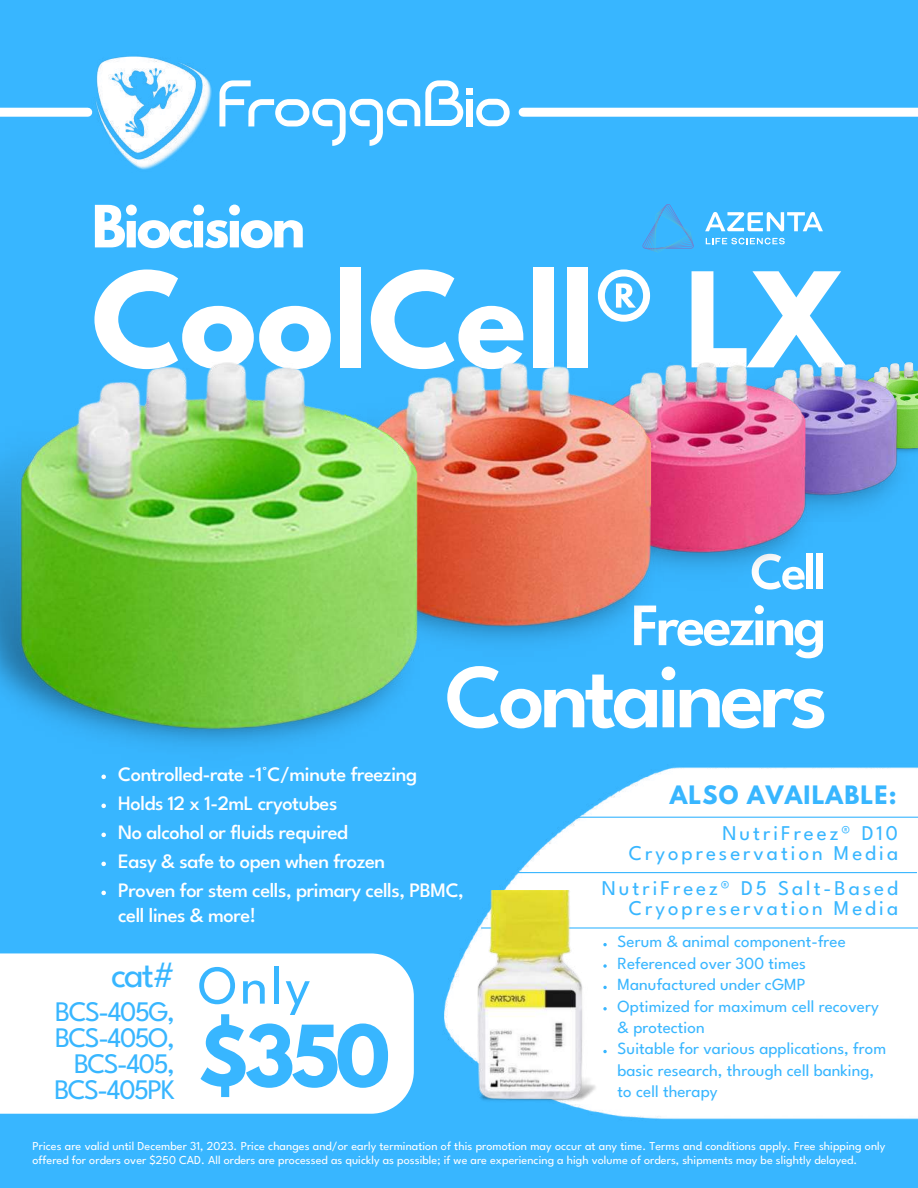
<style>
.page{position:relative;width:918px;height:1188px;background:#38b6ff}
.page>*{position:absolute;margin:0;border:0;box-sizing:border-box;transform-origin:0 0}
.t1{font:700 116.55px "League Spartan";color:#fff}
.t2{font:600 91.05px "League Spartan";letter-spacing:-.05em;color:#fff}
.t3{font:700 75.15px "League Spartan";color:#38b6ff}
.t4{font:600 60px "League Spartan";letter-spacing:-.05em;color:#fff}
.t5{font:54.6px "League Spartan";color:#38b6ff}
.t6{font:600 52.35px "League Spartan";color:#fff}
.t7{font:700 51.6px "League Spartan";letter-spacing:-.05em;color:#fff}
.t8{font:36.9px "League Spartan";color:#38b6ff}
.t9{font:28.2px/25.8px "League Spartan";letter-spacing:-.055em;color:#38b6ff;text-align:right}
.t10{font:700 22.5px "League Spartan";letter-spacing:.055em;color:#38b6ff}
.t11{font:21px "League Spartan";letter-spacing:.14em;color:#38b6ff}
.t12{font:500 20.4px/24.8px "League Spartan";letter-spacing:-.02em;color:#fff}
.t13{font:16.95px/21.3px "League Spartan";color:#38b6ff}
.t14{font:12.15px/13.2px "League Spartan";letter-spacing:.005em;color:#fff}
</style>
<div class="page">
<div style="left:523px;top:108px;width:395px;height:9px;background:#fff"></div>
<img style="left:92px;top:56px;width:120px;height:114px">
<div style="left:0;top:108px;width:88px;height:9px;background:#fff"></div>
<svg style="left:220px;top:80px;width:290px;height:66px"></svg>
<img style="left:444px;top:767px;width:474px;height:353px">
<div style="left:0;top:953px;width:414px;height:161px;background:#fff"></div>
<svg style="left:643px;top:204px;width:51px;height:48px"></svg>
<svg style="left:705px;top:212px;width:118px;height:19px"></svg>
<svg style="left:706px;top:238px;width:79px;height:6px"></svg>
<hr style="left:550px;top:817px;width:368px;height:1px;background:#38b6ff">
<hr style="left:481px;top:927px;width:437px;height:2px;background:#38b6ff">
<hr style="left:518px;top:872px;width:399px;height:1px;background:#38b6ff">
<svg style="left:101px;top:804px;width:5px;height:4px"></svg>
<svg style="left:101px;top:891px;width:5px;height:4px"></svg>
<svg style="left:101px;top:775px;width:5px;height:4px"></svg>
<svg style="left:101px;top:833px;width:5px;height:4px"></svg>
<svg style="left:101px;top:862px;width:5px;height:4px"></svg>
<img style="left:823px;top:363px;width:95px;height:149px">
<img style="left:664px;top:363px;width:159px;height:206px">
<img style="left:423px;top:363px;width:241px;height:280px">
<img style="left:0;top:363px;width:423px;height:383px">
<svg style="left:603px;top:943px;width:4px;height:3px"></svg>
<svg style="left:603px;top:964px;width:4px;height:4px"></svg>
<svg style="left:603px;top:986px;width:4px;height:3px"></svg>
<svg style="left:603px;top:1007px;width:4px;height:3px"></svg>
<svg style="left:603px;top:1050px;width:4px;height:3px"></svg>
<img style="left:478px;top:890px;width:119px;height:213px">
<h3 class="t7" style="left:92px;top:201px;width:215px">Biocision</h3>
<h1 class="t1" style="left:92px;top:262px;width:753px">CoolCell® LX</h1>
<h3 class="t12" style="left:118px;top:764px;width:300px">Controlled-rate -1°C/minute freezing</h3>
<h3 class="t12" style="left:118px;top:820px;width:268px;line-height:29px">No alcohol or fluids required<br>Easy &amp; safe to open when frozen</h3>
<h3 class="t12" style="left:118px;top:793px;width:221px">Holds 12 x 1-2mL cryotubes</h3>
<h3 class="t6" style="left:750px;top:552px;width:77px">Cell</h3>
<h3 class="t4" style="left:631px;top:603px;width:197px">Freezing</h3>
<h2 class="t2" style="left:445px;top:664px;width:385px">Containers</h2>
<h3 class="t10" style="left:670px;top:783px;width:228px">ALSO AVAILABLE:</h3>
<h3 class="t11" style="left:722px;top:825px;width:177px">NutriFreez® D10</h3>
<h3 class="t11" style="left:629px;top:845px;width:271px">Cryopreservation Media</h3>
<h3 class="t12" style="left:118px;top:880px;width:347px">Proven for stem cells, primary cells, PBMC, cell lines &amp; more!</h3>
<h3 class="t8" style="left:111px;top:961px;width:66px">cat#</h3>
<h3 class="t9" style="left:54px;top:1001px;width:122px">BCS-405G,<br>BCS-405O,<br>BCS-405,<br>BCS-405PK</h3>
<h3 class="t5" style="left:198px;top:965px;width:114px">Only</h3>
<h3 class="t3" style="left:198px;top:1019px;width:194px">$350</h3>
<h3 class="t11" style="left:602px;top:880px;width:298px">NutriFreez® D5 Salt-Based</h3>
<h3 class="t11" style="left:629px;top:901px;width:271px">Cryopreservation Media</h3>
<h3 class="t13" style="left:618px;top:933px;width:270px">Serum &amp; animal component-free<br>Referenced over 300 times<br>Manufactured under cGMP<br>Optimized for maximum cell recovery &amp; protection<br>Suitable for various applications, from basic research, through cell banking, to cell therapy</h3>
<p class="t14" style="left:32px;top:1141px;width:855px">Prices are valid until December 31, 2023. Price changes and/or early termination of this promotion may occur at any time. Terms and conditions apply. Free shipping only offered for orders over $250 CAD. All orders are processed as quickly as possible; if we are experiencing a high volume of orders, shipments may be slightly delayed.</p>
</div>
